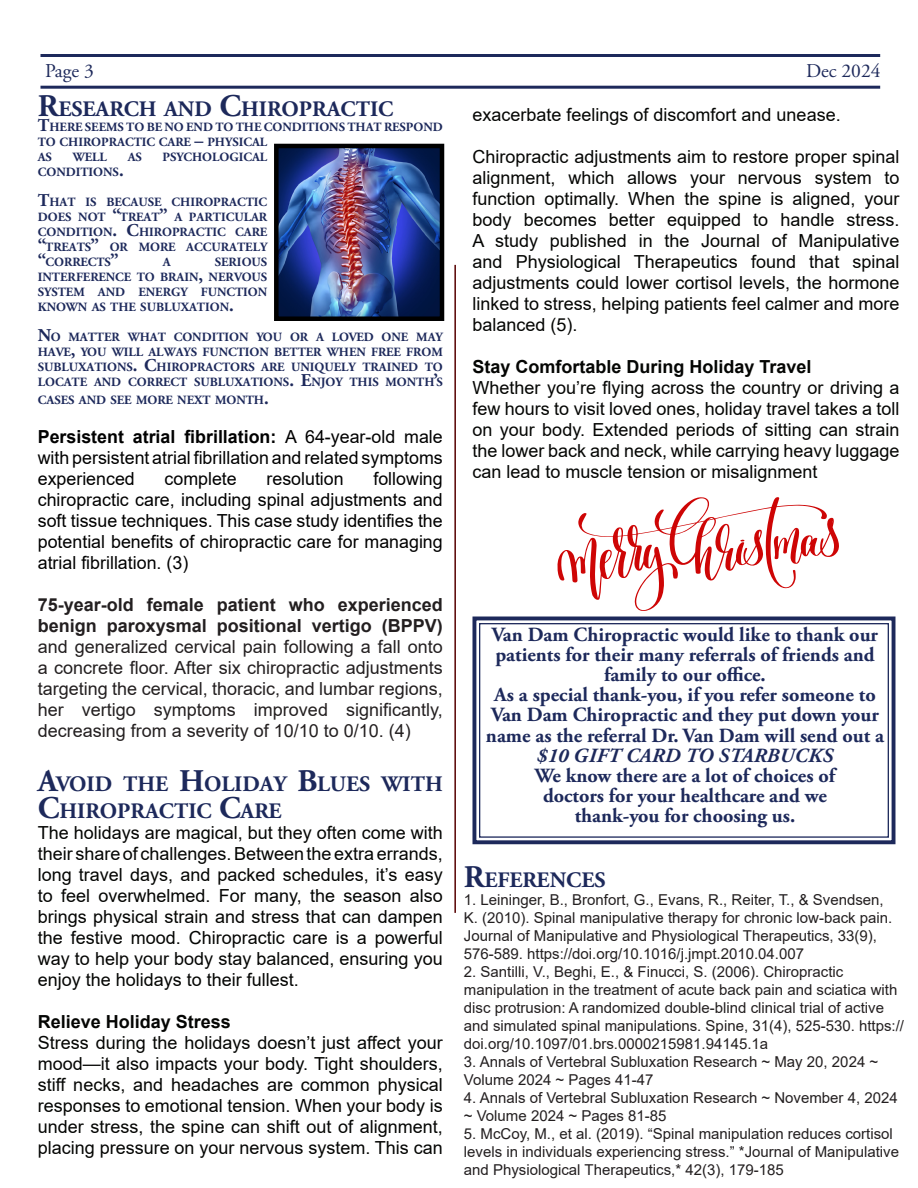
<style>
.page{position:relative;width:918px;height:1188px;background:#fff}
.page>*{position:absolute;margin:0;border:0;box-sizing:border-box;transform-origin:0 0}
.t1{font:700 22.05px/27px "Adobe Garamond Pro";color:#1d295b}
.t2{font:700 20.1px/20.1px "Adobe Garamond Pro";color:#1d295b;text-align:center}
.t3{font:19.5px "Adobe Garamond Pro";color:#1d295b}
.t4{font:18px/21px "Arial";color:#040503;text-align:justify}
.t5{font:18px/21px "Arial";color:#000;text-align:justify}
.t6{font:18px/21px "Arial";color:#231f20;text-align:justify}
.t7{font:700 18px "Arial";color:#040503}
.t8{font:15px/18px "Arial";color:#231f20}
.t9{font:700 12.6px/15px "Adobe Garamond Pro";color:#1d295b;text-align:justify}
.s1{font-size:31.5px}
.s2{font-size:18px}
.s3{font-weight:700}
.s4{font-style:italic}
</style>
<div class="page">
<hr style="left:40px;top:54px;width:840px;height:3px;background:#1d295b">
<hr style="left:40px;top:86px;width:840px;height:3px;background:#1d295b">
<hr style="left:454px;top:265px;width:2px;height:648px;background:#560000">
<img style="left:279px;top:149px;width:160px;height:167px">
<div style="left:274px;top:144px;width:170px;height:177px;border:4px solid #000"></div>
<svg style="left:472px;top:616px;width:424px;height:229px"></svg>
<div style="left:479px;top:623px;width:410px;height:215px;border:1px solid #1d295b"></div>
<svg style="left:557px;top:497px;width:282px;height:114px"></svg>
<p class="t3" style="left:45px;top:59px;width:50px">Page 3</p>
<p class="t3" style="left:806px;top:59px;width:76px">Dec 2024</p>
<p class="t1" style="left:38px;top:96px;width:357px"><span class="s1">R</span>ESEARCH AND <span class="s1">C</span>HIROPRACTIC</p>
<p class="t9" style="left:38px;top:120px;width:406px;text-align:left"><span class="s2">T</span>HERE SEEMS TO BE NO END TO THE CONDITIONS THAT RESPOND<br>TO CHIROPRACTIC CARE <span class="s2">–</span> PHYSICAL<br>AS</p>
<p class="t9" style="left:73px;top:150px;width:36px">WELL</p>
<p class="t9" style="left:128px;top:150px;width:15px">AS</p>
<p class="t9" style="left:163px;top:150px;width:106px">PSYCHOLOGICAL</p>
<p class="t9" style="left:38px;top:165px;width:87px">CONDITIONS<span class="s2">.</span></p>
<p class="t9" style="left:38px;top:195px;width:231px"><span class="s2">T</span>HAT IS BECAUSE CHIROPRACTIC DOES NOT <span class="s2">“</span>TREAT<span class="s2">”</span> A PARTICULAR CONDITION<span class="s2">. C</span>HIROPRACTIC CARE <span class="s2">“</span>TREATS<span class="s2">”</span> OR MORE ACCURATELY <span class="s2">“</span>CORRECTS<span class="s2">”</span></p>
<p class="t9" style="left:38px;top:255px;width:231px;text-indent:177px">SERIOUS INTERFERENCE TO BRAIN<span class="s2">,</span> NERVOUS SYSTEM AND ENERGY FUNCTION KNOWN AS THE SUBLUXATION<span class="s2">.</span></p>
<p class="t9" style="left:38px;top:330px;width:407px"><span class="s2">N</span>O MATTER WHAT CONDITION YOU OR A LOVED ONE MAY HAVE<span class="s2">,</span> YOU WILL ALWAYS FUNCTION BETTER WHEN FREE FROM SUBLUXATIONS<span class="s2">. C</span>HIROPRACTORS ARE UNIQUELY TRAINED TO LOCATE AND CORRECT SUBLUXATIONS<span class="s2">. E</span>NJOY THIS MONTH<span class="s2">’</span>S</p>
<p class="t9" style="left:38px;top:393px;width:232px">CASES AND SEE MORE NEXT MONTH<span class="s2">.</span></p>
<p class="t5" style="left:38px;top:426px;width:407px"><span class="s3">Persistent atrial fibrillation:</span> A 64-year-old male with persistent atrial fibrillation and related symptoms experienced</p>
<p class="t9" style="left:163px;top:255px;width:9px">A</p>
<p class="t5" style="left:38px;top:468px;width:406px;text-indent:336px">following chiropractic care, including spinal adjustments and soft tissue techniques. This case study identifies the potential benefits of chiropractic care for managing atrial fibrillation. (3)</p>
<p class="t6" style="left:38px;top:594px;width:407px"><span class="s3">75-year-old female patient who experienced benign paroxysmal positional vertigo (BPPV) </span>and generalized cervical pain following a fall onto a concrete floor. After six chiropractic adjustments targeting the cervical, thoracic, and lumbar regions, her vertigo symptoms improved significantly, decreasing from a severity of 10/10 to 0/10. (4)</p>
<p class="t1" style="left:38px;top:771px;width:407px"><span class="s1">A</span>VOID THE <span class="s1">H</span>OLIDAY <span class="s1">B</span>LUES WITH<br><span class="s1">C</span>HIROPRACTIC <span class="s1">C</span>ARE</p>
<p class="t4" style="left:38px;top:822px;width:406px">The holidays are magical, but they often come with their share of challenges. Between the extra errands, long travel days, and packed schedules, it’s easy to feel overwhelmed. For many, the season also brings physical strain and stress that can dampen the festive mood. Chiropractic care is a powerful way to help your body stay balanced, ensuring you enjoy the holidays to their fullest.</p>
<p class="t7" style="left:38px;top:1009px;width:195px">Relieve Holiday Stress</p>
<p class="t4" style="left:38px;top:1032px;width:406px">Stress during the holidays doesn’t just affect your mood—it also impacts your body. Tight shoulders, stiff necks, and headaches are common physical responses to emotional tension. When your body is under stress, the spine can shift out of alignment, placing pressure on your nervous system. This can</p>
<p class="t5" style="left:165px;top:468px;width:74px">complete</p>
<p class="t5" style="left:267px;top:468px;width:79px">resolution</p>
<p class="t4" style="left:472px;top:104px;width:370px">exacerbate feelings of discomfort and unease.</p>
<p class="t4" style="left:472px;top:146px;width:429px">Chiropractic adjustments aim to restore proper spinal alignment, which allows your nervous system to function optimally. When the spine is aligned, your body becomes better equipped to handle stress.<br>A study published in the Journal of Manipulative and Physiological Therapeutics found that spinal adjustments could lower cortisol levels, the hormone linked to stress, helping patients feel calmer and more balanced (5).</p>
<p class="t7" style="left:472px;top:354px;width:341px">Stay Comfortable During Holiday Travel</p>
<p class="t4" style="left:472px;top:377px;width:429px">Whether you’re flying across the country or driving a few hours to visit loved ones, holiday travel takes a toll on your body. Extended periods of sitting can strain the lower back and neck, while carrying heavy luggage can lead to muscle tension or misalignment</p>
<p class="t2" style="left:492px;top:625px;width:388px">VAN DAM CHIROPRACTIC WOULD LIKE TO THANK OUR<br>PATIENTS FOR THEIR MANY REFERRALS OF FRIENDS AND<br>FAMILY TO OUR OFFICE.</p>
<p class="t2" style="left:494px;top:685px;width:383px">AS A SPECIAL THANK-YOU, IF YOU REFER SOMEONE TO</p>
<p class="t2" style="left:486px;top:705px;width:400px">VAN DAM CHIROPRACTIC AND THEY PUT DOWN YOUR<br>NAME AS THE REFERRAL DR. VAN DAM WILL SEND OUT A <span class="s4">$10 GIFT CARD TO STARBUCKS</span></p>
<p class="t2" style="left:535px;top:766px;width:302px">WE KNOW THERE ARE A LOT OF CHOICES OF</p>
<p class="t2" style="left:543px;top:786px;width:285px">DOCTORS FOR YOUR HEALTHCARE AND WE</p>
<p class="t2" style="left:575px;top:806px;width:222px">THANK-YOU FOR CHOOSING US.</p>
<p class="t1" style="left:464px;top:867px;width:142px"><span class="s1">R</span>EFERENCES</p>
<p class="t8" style="left:464px;top:890px;width:430px">1. Leininger, B., Bronfort, G., Evans, R., Reiter, T., &amp; Svendsen, K. (2010). Spinal manipulative therapy for chronic low-back pain.<br>Journal of Manipulative and Physiological Therapeutics, 33(9), 576-589. https://doi.org/10.1016/j.jmpt.2010.04.007</p>
<p class="t8" style="left:464px;top:962px;width:442px">2. Santilli, V., Beghi, E., &amp; Finucci, S. (2006). Chiropractic manipulation in the treatment of acute back pain and sciatica with disc protrusion: A randomized double-blind clinical trial of active and simulated spinal manipulations. Spine, 31(4), 525-530. https:// doi.org/10.1097/01.brs.0000215981.94145.1a</p>
<p class="t8" style="left:464px;top:1052px;width:416px">3. Annals of Vertebral Subluxation Research ~ May 20, 2024 ~<br>Volume 2024 ~ Pages 41-47</p>
<p class="t8" style="left:464px;top:1088px;width:435px">4. Annals of Vertebral Subluxation Research ~ November 4, 2024 ~ Volume 2024 ~ Pages 81-85</p>
<p class="t8" style="left:464px;top:1124px;width:437px">5. McCoy, M., et al. (2019). “Spinal manipulation reduces cortisol levels in individuals experiencing stress.” *Journal of Manipulative and Physiological Therapeutics,* 42(3), 179-185</p>
</div>
